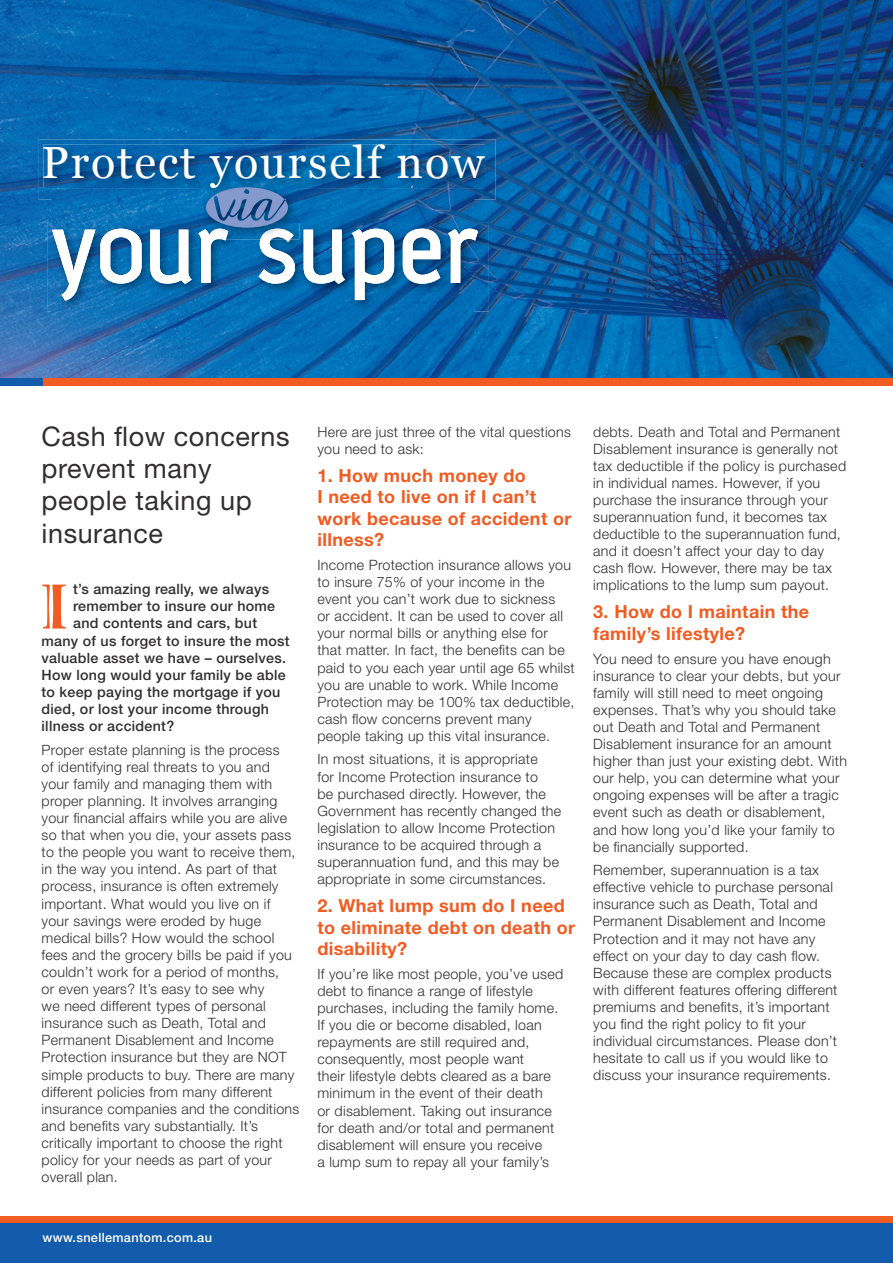
<style>
.page{position:relative;width:893px;height:1263px;background:#fff}
.page>*{position:absolute;margin:0;border:0;box-sizing:border-box;transform-origin:0 0}
.t1{font:700 64.05px "Viva Std";color:#f25b21}
.t2{font:45px "Georgia";letter-spacing:.04em;color:#fff}
.t3{font:27px/32.4px "Helvetica Neue LT Std";letter-spacing:.02em;color:#312f30}
.t4{font:700 18px/21.6px "Helvetica Neue LT Std";letter-spacing:.02em;color:#f25b21}
.t5{font:300 14.25px/17.1px "Helvetica Neue LT Std";letter-spacing:.02em;color:#312f30}
.t6{font:500 14.25px "Helvetica Neue LT Std";letter-spacing:.02em;color:#312f30}
.t7{font:500 12.75px "Helvetica Neue LT Std";letter-spacing:.025em;color:#fff}
</style>
<div class="page">
<div style="left:0;top:1219px;width:893px;height:44px;background:#135cab"></div>
<div style="left:0;top:1216px;width:893px;height:6px;background:#f25b21"></div>
<img style="left:0;top:0;width:893px;height:144px">
<img style="left:0;top:144px;width:52px;height:234px">
<img style="left:473px;top:144px;width:420px;height:234px">
<img style="left:52px;top:311px;width:421px;height:67px">
<div style="left:18px;top:378px;width:875px;height:8px;background:#f25b21"></div>
<div style="left:0;top:378px;width:43px;height:8px;background:#135cab"></div>
<img style="left:39px;top:140px;width:457px;height:60px">
<img style="left:44px;top:144px;width:441px;height:44px">
<img style="left:47px;top:223px;width:442px;height:88px">
<img style="left:201px;top:182px;width:98px;height:5px">
<svg style="left:52px;top:187px;width:426px;height:114px"></svg>
<h2 class="t2" style="left:42px;top:136px;width:444px">Protect yourself now</h2>
<h3 class="t3" style="left:42px;top:419px;width:250px">Cash ow concerns prevent many people taking up insurance</h3>
<h1 class="t1" style="left:42px;top:574px;width:27px">I</h1>
<p class="t6" style="left:73px;top:581px;width:197px">t’s amazing really, we always</p>
<p class="t6" style="left:73px;top:598px;width:203px">remember to insure our home</p>
<p class="t6" style="left:73px;top:615px;width:185px">and contents and cars, but</p>
<p class="t6" style="left:42px;top:632px;width:250px">many of us forget to insure the most</p>
<p class="t6" style="left:42px;top:649px;width:246px">valuable asset we have – ourselves.</p>
<p class="t6" style="left:42px;top:666px;width:246px">How long would your family be able</p>
<p class="t6" style="left:42px;top:683px;width:240px">to keep paying the mortgage if you</p>
<p class="t6" style="left:42px;top:700px;width:229px">died, or lost your income through</p>
<p class="t6" style="left:42px;top:717px;width:134px">illness or accident?</p>
<p class="t5" style="left:42px;top:741px;width:259px">Proper estate planning is the process<br>of identifying real threats to you and your family and managing them with proper planning. It involves arranging your financial affairs while you are alive so that when you die, your assets pass to the people you want to receive them, in the way you intend. As part of that process, insurance is often extremely important. What would you live on if your savings were eroded by huge medical bills? How would the school fees and the grocery bills be paid if you couldn’t work for a period of months,<br>or even years? It’s easy to see why<br>we need different types of personal insurance such as Death, Total and Permanent Disablement and Income Protection insurance but they are NOT simple products to buy. There are many different policies from many different insurance companies and the conditions and benefits vary substantially. It’s critically important to choose the right policy for your needs as part of your overall plan.</p>
<p class="t5" style="left:317px;top:423px;width:255px">Here are just three of the vital questions you need to ask:</p>
<p class="t4" style="left:317px;top:464px;width:255px">1. How much money do<br>I need to live on if I can’t work because of accident or illness?</p>
<p class="t5" style="left:317px;top:556px;width:259px">Income Protection insurance allows you to insure 75% of your income in the event you can’t work due to sickness<br>or accident. It can be used to cover all your normal bills or anything else for that matter. In fact, the benefits can be paid to you each year until age 65 whilst you are unable to work. While Income Protection may be 100% tax deductible, cash flow concerns prevent many people taking up this vital insurance.</p>
<p class="t5" style="left:317px;top:750px;width:245px">In most situations, it is appropriate<br>for Income Protection insurance to<br>be purchased directly. However, the Government has recently changed the legislation to allow Income Protection insurance to be acquired through a superannuation fund, and this may be appropriate in some circumstances.</p>
<p class="t4" style="left:317px;top:894px;width:259px">2. What lump sum do I need to eliminate debt on death or disability?</p>
<p class="t5" style="left:317px;top:965px;width:247px">If you’re like most people, you’ve used debt to finance a range of lifestyle purchases, including the family home.<br>If you die or become disabled, loan repayments are still required and, consequently, most people want<br>their lifestyle debts cleared as a bare minimum in the event of their death<br>or disablement. Taking out insurance for death and/or total and permanent disablement will ensure you receive<br>a lump sum to repay all your family’s</p>
<p class="t5" style="left:593px;top:423px;width:254px">debts. Death and Total and Permanent Disablement insurance is generally not tax deductible if the policy is purchased in individual names. However, if you purchase the insurance through your superannuation fund, it becomes tax deductible to the superannuation fund, and it doesn’t affect your day to day cash flow. However, there may be tax implications to the lump sum payout.</p>
<p class="t4" style="left:593px;top:601px;width:217px">3. How do I maintain the family’s lifestyle?</p>
<p class="t5" style="left:593px;top:649px;width:255px">You need to ensure you have enough insurance to clear your debts, but your family will still need to meet ongoing expenses. That’s why you should take out Death and Total and Permanent Disablement insurance for an amount higher than just your existing debt. With our help, you can determine what your ongoing expenses will be after a tragic event such as death or disablement, and how long you’d like your family to be financially supported.</p>
<p class="t5" style="left:593px;top:861px;width:246px">Remember, superannuation is a tax effective vehicle to purchase personal insurance such as Death, Total and Permanent Disablement and Income Protection and it may not have any effect on your day to day cash flow.<br>Because these are complex products with different features offering different premiums and benefits, it’s important you find the right policy to fit your individual circumstances. Please don’t hesitate to call us if you would like to discuss your insurance requirements.</p>
<p class="t7" style="left:43px;top:1230px;width:171px">www.snellemantom.com.au</p>
</div>
